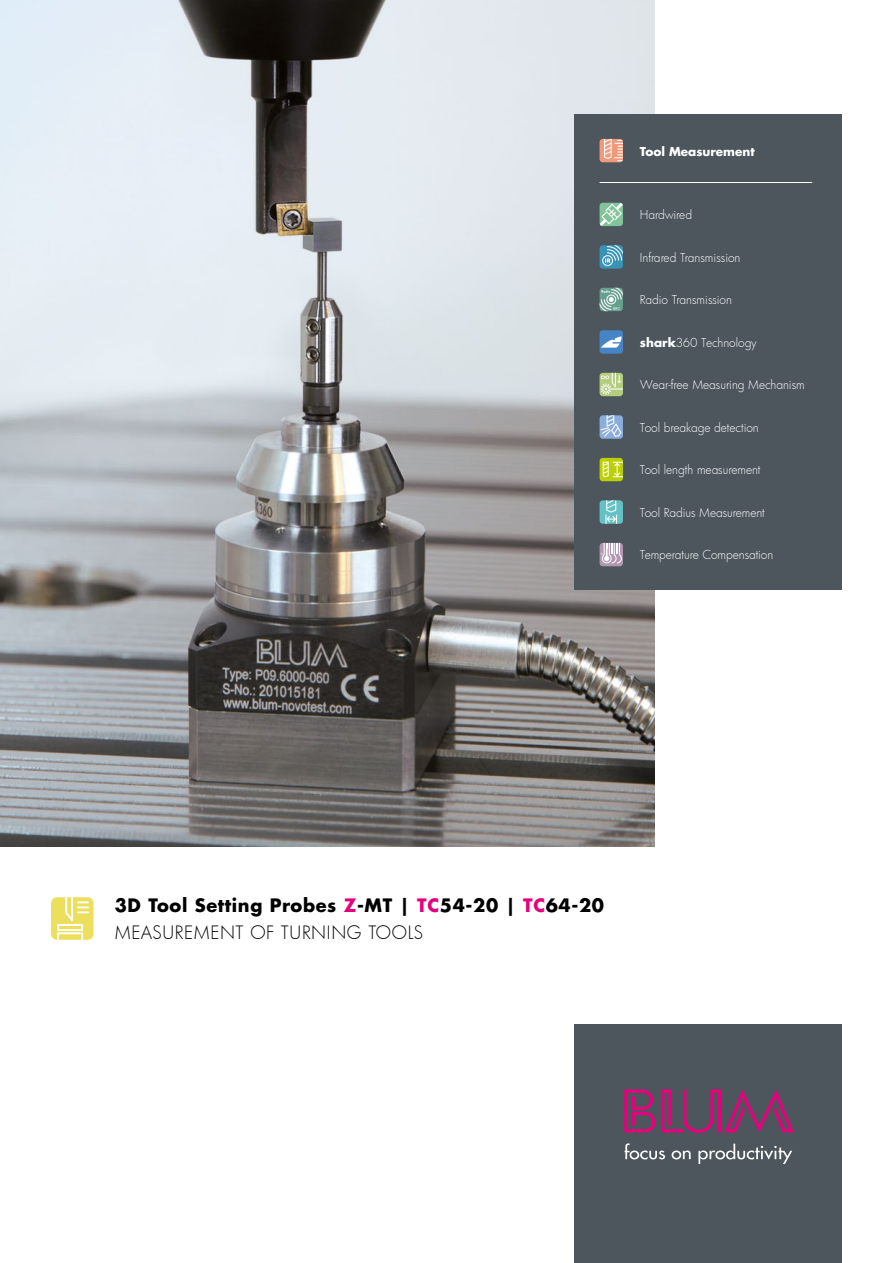
<style>
.page{position:relative;width:893px;height:1263px;background:#fff}
.page>*{position:absolute;margin:0;border:0;box-sizing:border-box;transform-origin:0 0}
.t1{font:700 18px/27px "Futura";letter-spacing:.035em;color:#000}
.t2{font:300 12px "Futura";color:#fff}
.t3{font:700 12px "Futura";color:#fff}
.s1{font-weight:700}
.s2{color:#e6007d}
.s3{font-weight:300}
</style>
<div class="page">
<div style="left:574px;top:1025px;width:268px;height:238px;background:#4c565c"></div>
<svg style="left:625px;top:1143px;width:40px;height:16px"></svg>
<svg style="left:672px;top:1150px;width:19px;height:9px"></svg>
<svg style="left:698px;top:1143px;width:94px;height:21px"></svg>
<svg style="left:624px;top:1089px;width:31px;height:43px"></svg>
<svg style="left:661px;top:1089px;width:133px;height:44px"></svg>
<img style="left:0;top:0;width:655px;height:846px">
<div style="left:51px;top:897px;width:43px;height:43px;background:#ecdf5e;border-radius:6px"></div>
<svg style="left:57px;top:897px;width:32px;height:43px"></svg>
<div style="left:574px;top:115px;width:268px;height:475px;background:#4c565c"></div>
<div style="left:600px;top:139px;width:23px;height:23px;background:#f3997b;border-radius:3px"></div>
<svg style="left:604px;top:139px;width:19px;height:22px"></svg>
<svg style="left:600px;top:203px;width:23px;height:23px"></svg>
<div style="left:600px;top:245px;width:23px;height:24px;background:#3793b7;border-radius:3px"></div>
<svg style="left:602px;top:245px;width:21px;height:21px"></svg>
<svg style="left:600px;top:288px;width:23px;height:23px"></svg>
<div style="left:600px;top:373px;width:23px;height:23px;background:#b4ce80;border-radius:3px"></div>
<svg style="left:600px;top:373px;width:23px;height:22px"></svg>
<div style="left:600px;top:415px;width:23px;height:24px;background:#8baddc;border-radius:3px"></div>
<svg style="left:600px;top:415px;width:21px;height:22px"></svg>
<svg style="left:600px;top:458px;width:23px;height:23px"></svg>
<svg style="left:603px;top:462px;width:20px;height:15px"></svg>
<hr style="left:600px;top:182px;width:212px;height:1px;background:#fff">
<div style="left:600px;top:500px;width:23px;height:24px;background:#64c2c7;border-radius:3px"></div>
<svg style="left:605px;top:500px;width:12px;height:24px"></svg>
<div style="left:600px;top:543px;width:23px;height:23px;background:#b297b0;border-radius:3px"></div>
<svg style="left:601px;top:543px;width:21px;height:20px"></svg>
<div style="left:600px;top:330px;width:23px;height:24px;background:#4585c6;border-radius:3px"></div>
<svg style="left:601px;top:336px;width:21px;height:12px"></svg>
<p class="t3" style="left:640px;top:143px;width:116px">Tool Measurement</p>
<p class="t2" style="left:640px;top:206px;width:54px">Hardwired</p>
<p class="t2" style="left:640px;top:249px;width:102px">Infrared Transmission</p>
<p class="t2" style="left:640px;top:292px;width:94px">Radio Transmission</p>
<p class="t2" style="left:640px;top:334px;width:118px"><span class="s1">shark</span>360 Technology</p>
<p class="t2" style="left:640px;top:377px;width:166px">Wear-free Measuring Mechanism</p>
<p class="t2" style="left:640px;top:419px;width:120px">Tool breakage detection</p>
<p class="t2" style="left:640px;top:462px;width:122px">Tool length measurement</p>
<p class="t2" style="left:640px;top:504px;width:126px">Tool Radius Measurement</p>
<p class="t2" style="left:640px;top:547px;width:135px">Temperature Compensation</p>
<h1 class="t1" style="left:115px;top:892px;width:491px">3D Tool Setting Probes <span class="s2">Z</span>-MT | <span class="s2">TC</span>54-20 | <span class="s2">TC</span>64-20<br><span class="s3">MEASUREMENT OF TURNING TOOLS</span></h1>
</div>
